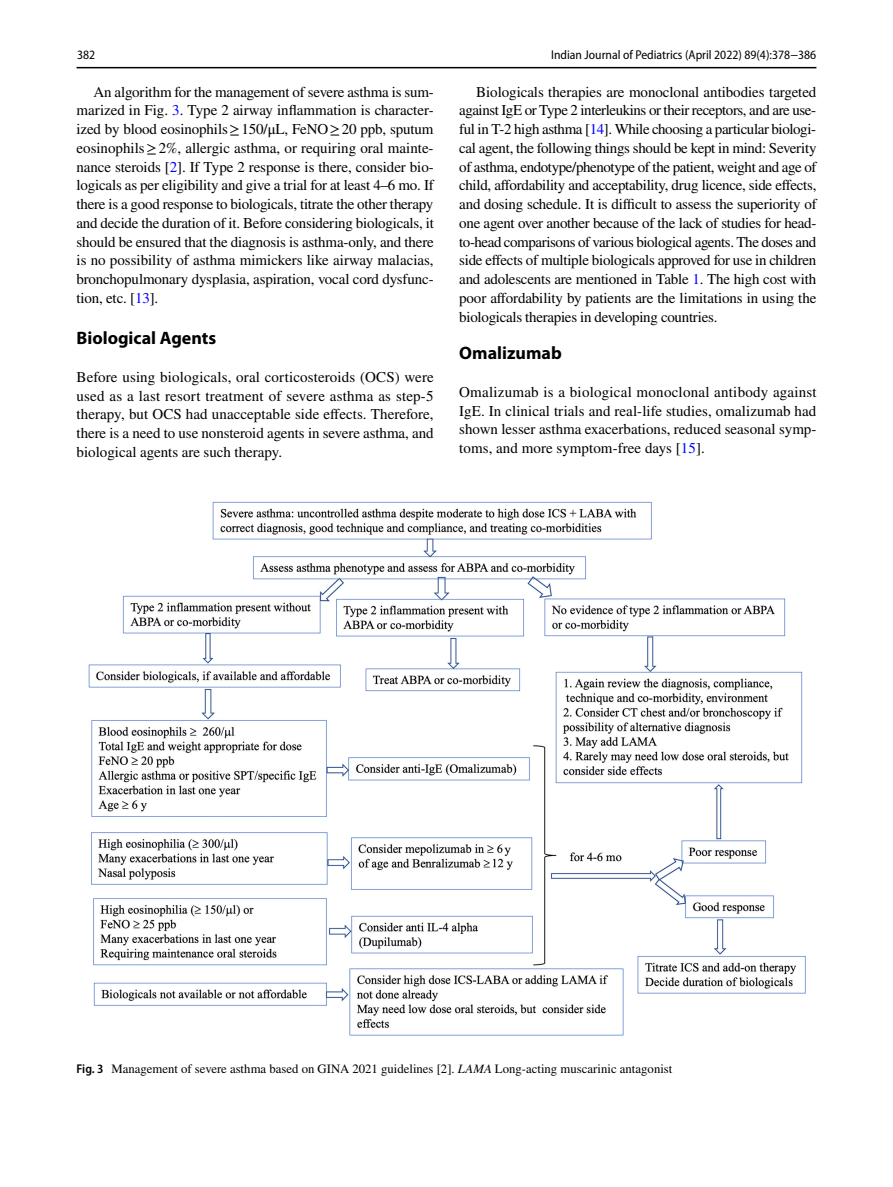
<style>
.page{position:relative;width:893px;height:1187px;background:#fff}
.page>*{position:absolute;margin:0;border:0;box-sizing:border-box;transform-origin:0 0}
.t1{font:700 18px "Myriad Pro";color:#000}
.t2{font:15px/18.8px "STIX";letter-spacing:-.01em;color:#000;text-align:justify}
.t3{font:12.75px "STIX";color:#000}
.t4{font:semi-condensed 12.75px "Myriad Pro";color:#000}
.s1{color:#00f}
.s2{font-family:"Myriad Pro";font-weight:600;font-stretch:semi-condensed}
.s3{font-style:italic}
</style>
<div class="page">
<hr style="left:77px;top:67px;width:739px;height:1px;background:#000">
<img style="left:88px;top:501px;width:718px;height:535px">
<p class="t4" style="left:77px;top:48px;width:20px">382</p>
<p class="t4" style="left:551px;top:48px;width:267px">Indian Journal of Pediatrics (April 2022) 89(4):378-386</p>
<p class="t2" style="left:77px;top:83px;width:359px;text-indent:17px">An algorithm for the management of severe asthma is sum&shy;marized in Fig. <span class="s1">3</span>. Type 2 airway inflammation is character&shy;ized by blood eosinophils≥150/μL, FeNO≥20 ppb, sputum eosinophils≥2%, allergic asthma, or requiring oral mainte&shy;nance steroids [<span class="s1">2</span>]. If Type 2 response is there, consider bio&shy;logicals as per eligibility and give a trial for at least 4–6 mo. If there is a good response to biologicals, titrate the other therapy and decide the duration of it. Before considering biologicals, it should be ensured that the diagnosis is asthma-only, and there is no possibility of asthma mimickers like airway malacias, bronchopulmonary dysplasia, aspiration, vocal cord dysfunc&shy;tion, etc. [<span class="s1">13</span>].</p>
<p class="t1" style="left:77px;top:326px;width:141px">Biological Agents</p>
<p class="t2" style="left:77px;top:368px;width:359px">Before using biologicals, oral corticosteroids (OCS) were used as a last resort treatment of severe asthma as step-5 therapy, but OCS had unacceptable side effects. Therefore, there is a need to use nonsteroid agents in severe asthma, and biological agents are such therapy.</p>
<p class="t2" style="left:459px;top:83px;width:359px;text-indent:17px">Biologicals therapies are monoclonal antibodies targeted against IgE or Type 2 interleukins or their receptors, and are use&shy;ful in T-2 high asthma [<span class="s1">14</span>]. While choosing a particular biologi&shy;cal agent, the following things should be kept in mind: Severity of asthma, endotype/phenotype of the patient, weight and age of child, affordability and acceptability, drug licence, side effects, and dosing schedule. It is difficult to assess the superiority of one agent over another because of the lack of studies for head&shy;to-head comparisons of various biological agents. The doses and side effects of multiple biologicals approved for use in children and adolescents are mentioned in Table <span class="s1">1</span>. The high cost with poor affordability by patients are the limitations in using the biologicals therapies in developing countries.</p>
<p class="t1" style="left:459px;top:341px;width:104px">Omalizumab</p>
<p class="t2" style="left:459px;top:383px;width:359px">Omalizumab is a biological monoclonal antibody against IgE. In clinical trials and real-life studies, omalizumab had shown lesser asthma exacerbations, reduced seasonal symp&shy;toms, and more symptom-free days [<span class="s1">15</span>].</p>
<p class="t3" style="left:77px;top:1060px;width:597px"><span class="s2">Fig. 3</span> Management of severe asthma based on GINA 2021 guidelines [2]. <span class="s3">LAMA</span> Long-acting muscarinic antagonist</p>
</div>
